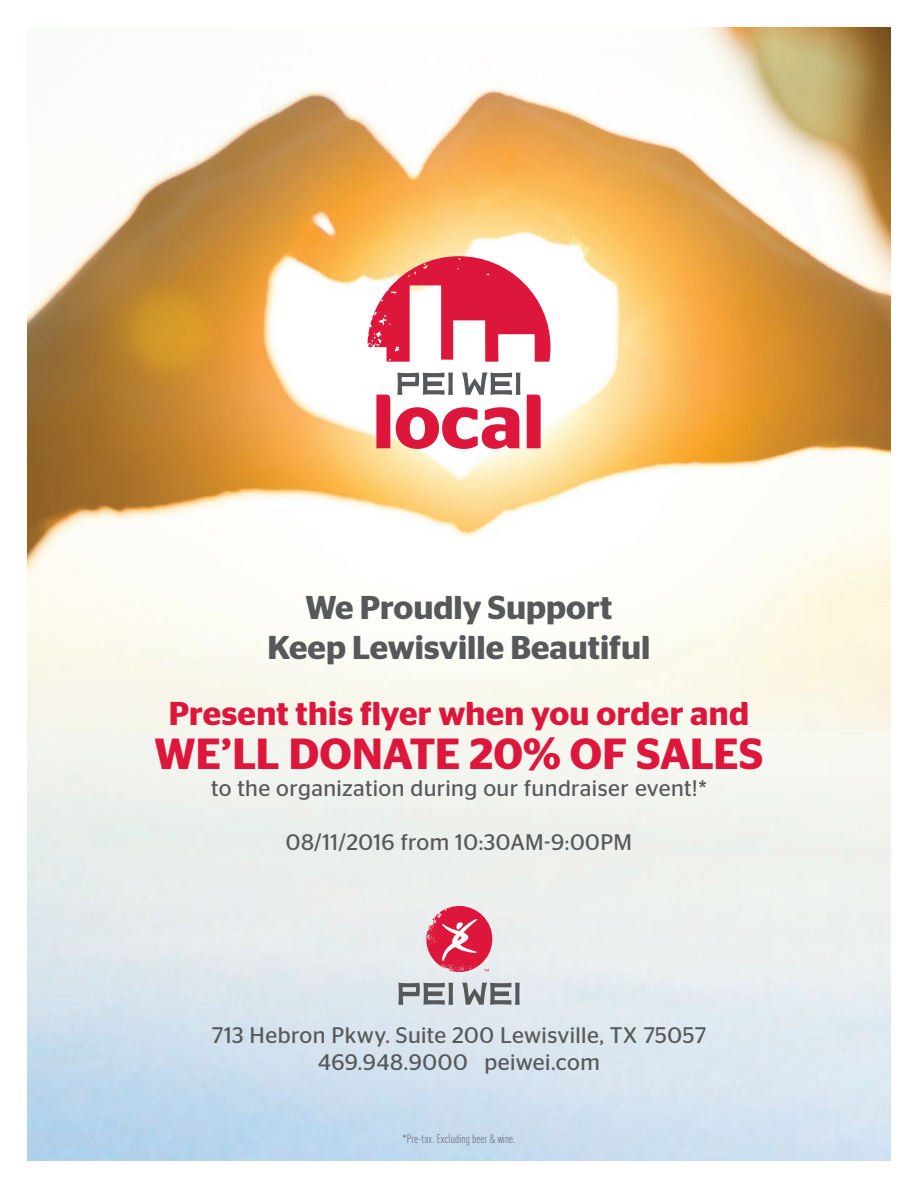
<style>
.page{position:relative;width:918px;height:1188px;background:#fff}
.page>*{position:absolute;margin:0;border:0;box-sizing:border-box;transform-origin:0 0}
.t1{font:600 43.5px "Stag Sans";letter-spacing:-.005em;color:#dd163b}
.t2{font:600 33px "Stag Sans";color:#57585a}
.t3{font:600 33px "Stag Sans";letter-spacing:.01em;color:#dd163b}
.t4{font:22.5px "Stag Sans";letter-spacing:.015em;color:#57585a}
.t5{font:300 condensed 12px "DINOT";color:#57585a}
</style>
<div class="page">
<img style="left:27px;top:27px;width:864px;height:1134px">
<svg style="left:368px;top:256px;width:183px;height:106px"></svg>
<svg style="left:397px;top:373px;width:123px;height:22px"></svg>
<svg style="left:376px;top:395px;width:14px;height:53px"></svg>
<svg style="left:396px;top:407px;width:123px;height:42px"></svg>
<svg style="left:527px;top:395px;width:14px;height:53px"></svg>
<svg style="left:398px;top:906px;width:122px;height:99px;background:#d5a8b3"></svg>
<p class="t2" style="left:306px;top:589px;width:308px">We Proudly Support</p>
<p class="t2" style="left:268px;top:629px;width:384px">Keep Lewisville Beautiful</p>
<p class="t3" style="left:169px;top:695px;width:582px">Present this flyer when you order and</p>
<p class="t1" style="left:155px;top:728px;width:610px">WE’LL DONATE 20% OF SALES</p>
<p class="t4" style="left:211px;top:775px;width:497px">to the organization during our fundraiser event!*</p>
<p class="t4" style="left:286px;top:829px;width:348px">08/11/2016 from 10:30AM-9:00PM</p>
<p class="t4" style="left:212px;top:1023px;width:496px">713 Hebron Pkwy. Suite 200 Lewisville, TX 75057</p>
<p class="t4" style="left:318px;top:1050px;width:283px">469.948.9000 peiwei.com</p>
<p class="t5" style="left:402px;top:1132px;width:115px">*Pre-tax. Excluding beer &amp; wine.</p>
</div>
